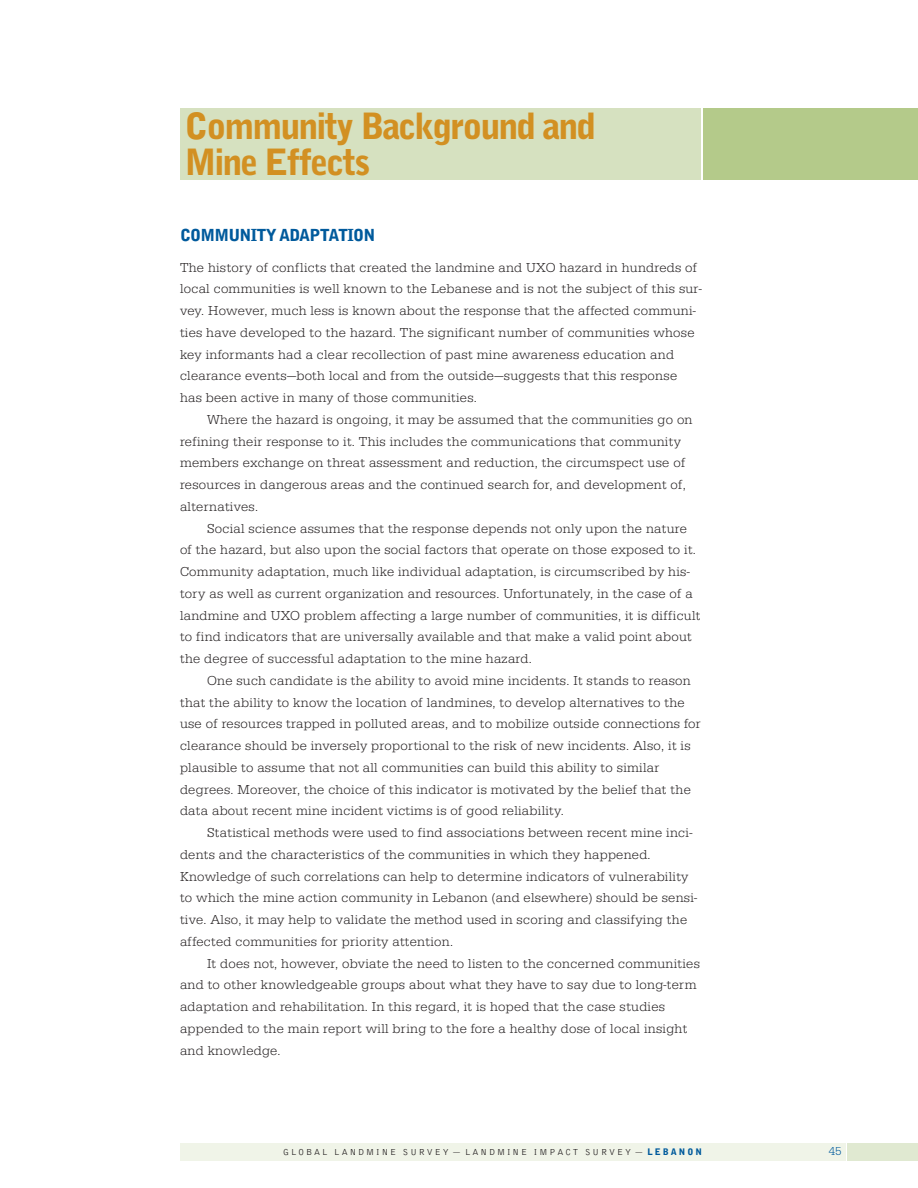
<style>
.page{position:relative;width:918px;height:1188px;background:#fff}
.page>*{position:absolute;margin:0;border:0;box-sizing:border-box;transform-origin:0 0}
.t1{font:900 36px/36px "Bell Gothic";letter-spacing:-.055em;color:#d29022}
.t2{font:900 16.5px "Bell Gothic";letter-spacing:-.045em;color:#005a9c}
.t3{font:13.5px/21.8px "URW Egyptienne T Ligh";letter-spacing:.02em;color:#231f20}
.t4{font:12px "URW Egyptienne T Ligh";color:#005a9c}
.t5{font:300 9px "Bell Gothic";letter-spacing:.22em;color:#231f20}
.s1{font-weight:900;color:#005a9c}
</style>
<div class="page">
<div style="left:848px;top:1143px;width:70px;height:18px;background:#e0e9d1"></div>
<div style="left:704px;top:108px;width:214px;height:72px;background:#b4ca8a"></div>
<div style="left:180px;top:108px;width:520px;height:72px;background:#d6e1c0"></div>
<div style="left:180px;top:1143px;width:666px;height:18px;background:#f0f4e8"></div>
<h1 class="t1" style="left:184px;top:111px;width:413px">Community Background and<br>Mine Effects</h1>
<p class="t2" style="left:180px;top:229px;width:197px">COMMUNITY ADAPTATION</p>
<p class="t3" style="left:180px;top:258px;width:523px">The history of conflicts that created the landmine and UXO hazard in hundreds of local communities is well known to the Lebanese and is not the subject of this sur&shy;vey. However, much less is known about the response that the affected communi&shy;ties have developed to the hazard. The significant number of communities whose key informants had a clear recollection of past mine awareness education and clearance events—both local and from the outside—suggests that this response has been active in many of those communities.</p>
<p class="t3" style="left:180px;top:410px;width:514px;text-indent:27px">Where the hazard is ongoing, it may be assumed that the communities go on refining their response to it. This includes the communications that community members exchange on threat assessment and reduction, the circumspect use of resources in dangerous areas and the continued search for, and development of, alternatives.</p>
<p class="t3" style="left:180px;top:519px;width:522px;text-indent:27px">Social science assumes that the response depends not only upon the nature of the hazard, but also upon the social factors that operate on those exposed to it.<br>Community adaptation, much like individual adaptation, is circumscribed by his&shy;tory as well as current organization and resources. Unfortunately, in the case of a landmine and UXO problem affecting a large number of communities, it is difficult to find indicators that are universally available and that make a valid point about the degree of successful adaptation to the mine hazard.</p>
<p class="t3" style="left:180px;top:671px;width:522px;text-indent:27px">One such candidate is the ability to avoid mine incidents. It stands to reason that the ability to know the location of landmines, to develop alternatives to the use of resources trapped in polluted areas, and to mobilize outside connections for clearance should be inversely proportional to the risk of new incidents. Also, it is plausible to assume that not all communities can build this ability to similar degrees. Moreover, the choice of this indicator is motivated by the belief that the data about recent mine incident victims is of good reliability.</p>
<p class="t3" style="left:180px;top:823px;width:519px;text-indent:27px">Statistical methods were used to find associations between recent mine inci&shy;dents and the characteristics of the communities in which they happened.<br>Knowledge of such correlations can help to determine indicators of vulnerability to which the mine action community in Lebanon (and elsewhere) should be sensi&shy;tive. Also, it may help to validate the method used in scoring and classifying the affected communities for priority attention.</p>
<p class="t3" style="left:180px;top:954px;width:522px;text-indent:27px">It does not, however, obviate the need to listen to the concerned communities and to other knowledgeable groups about what they have to say due to long-term adaptation and rehabilitation. In this regard, it is hoped that the case studies appended to the main report will bring to the fore a healthy dose of local insight and knowledge.</p>
<p class="t5" style="left:283px;top:1149px;width:420px">GLOBAL LANDMINE SURVEY— LANDMINE IMPACT SURVEY — <span class="s1">LEBANON</span></p>
<p class="t4" style="left:829px;top:1147px;width:14px">45</p>
</div>
